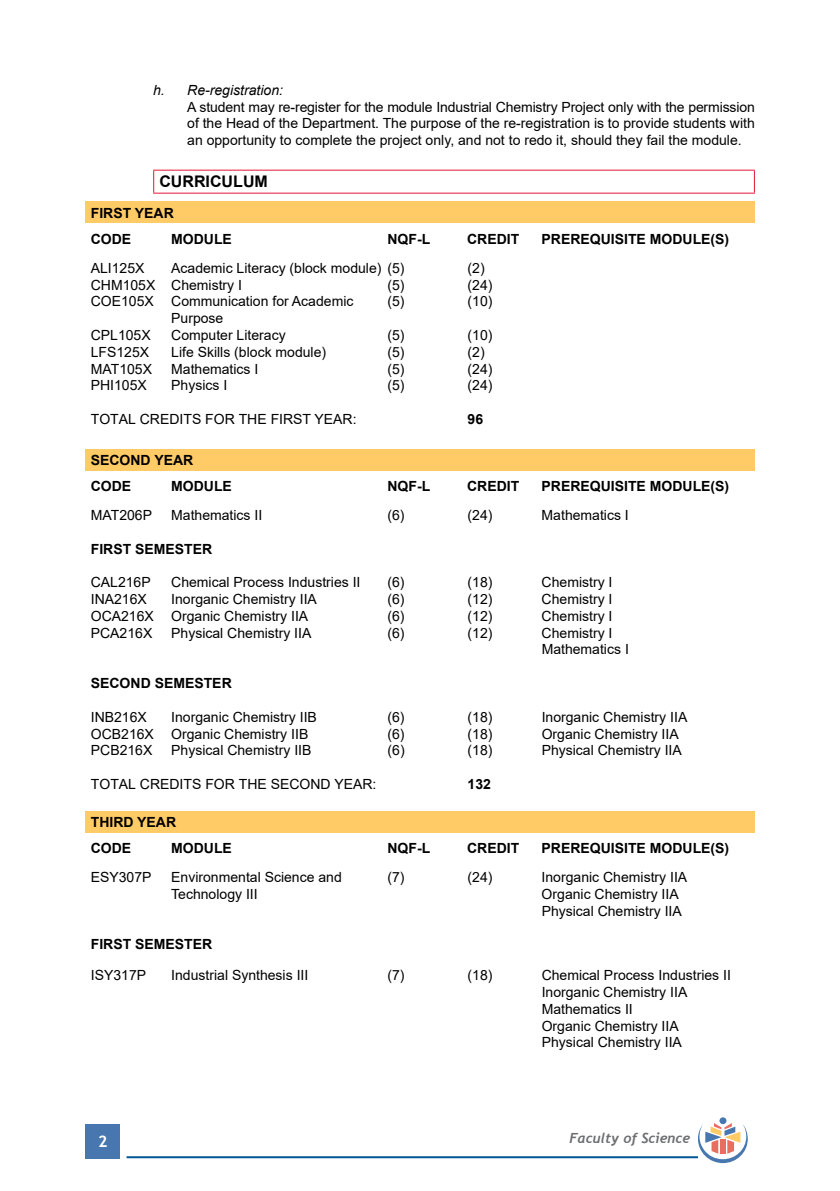
<style>
.page{position:relative;width:840px;height:1191px;background:#fff}
.page>*{position:absolute;margin:0;border:0;box-sizing:border-box;transform-origin:0 0}
.t1{font:700 16px "Arial";color:#000}
.t2{font:700 16px "Trebuchet MS";color:#fff}
.t3{font:14px/16.8px "Arial";color:#000}
.t4{font:700 14px/26.4px "Arial";color:#000}
.t5{font:italic 14px "Arial";color:#000}
.t6{font:italic 700 14px "Trebuchet";color:#6d6e71}
</style>
<div class="page">
<div style="left:86px;top:1124px;width:34px;height:34px;background:#4777ae"></div>
<hr style="left:126px;top:1156px;width:571px;height:2px;background:#005596">
<div style="left:719px;top:1117px;width:7px;height:7px;background:#4777ae;border-radius:50%"></div>
<svg style="left:697px;top:1123px;width:50px;height:40px"></svg>
<hr style="left:153px;top:170px;width:601px;height:1px;background:#e31837">
<svg style="left:153px;top:171px;width:1px;height:22px"></svg>
<svg style="left:753px;top:171px;width:1px;height:22px"></svg>
<hr style="left:153px;top:193px;width:601px;height:1px;background:#e31837">
<div style="left:85px;top:202px;width:669px;height:21px;background:#ffcb66"></div>
<div style="left:85px;top:449px;width:669px;height:21px;background:#ffcb66"></div>
<div style="left:85px;top:811px;width:669px;height:21px;background:#ffcb66"></div>
<p class="t5" style="left:153px;top:81px;width:131px">h. Re-registration:</p>
<p class="t3" style="left:187px;top:99px;width:568px;text-align:justify">A student may re-register for the module Industrial Chemistry Project only with the permission of the Head of the Department. The purpose of the re-registration is to provide students with an opportunity to complete the project only, and not to redo it, should they fail the module.</p>
<p class="t1" style="left:159px;top:171px;width:110px">CURRICULUM</p>
<p class="t4" style="left:91px;top:199px;width:84px">FIRST YEAR<br>CODE</p>
<p class="t4" style="left:171px;top:226px;width:62px">MODULE</p>
<p class="t4" style="left:387px;top:226px;width:44px">NQF-L</p>
<p class="t4" style="left:467px;top:226px;width:54px">CREDIT</p>
<p class="t4" style="left:541px;top:226px;width:189px">PREREQUISITE MODULE(S)</p>
<p class="t3" style="left:91px;top:259px;width:55px">ALI125X</p>
<p class="t3" style="left:171px;top:259px;width:235px">Academic Literacy (block module) (5)</p>
<p class="t3" style="left:467px;top:259px;width:19px">(2)</p>
<p class="t3" style="left:91px;top:276px;width:153px">CHM105X Chemistry I</p>
<p class="t3" style="left:387px;top:276px;width:19px">(5)</p>
<p class="t3" style="left:467px;top:276px;width:26px">(24)</p>
<p class="t3" style="left:91px;top:293px;width:264px">COE105X Communication for Academic</p>
<p class="t3" style="left:387px;top:293px;width:19px">(5)</p>
<p class="t3" style="left:467px;top:293px;width:26px">(10)</p>
<p class="t3" style="left:171px;top:310px;width:54px">Purpose</p>
<p class="t3" style="left:91px;top:327px;width:61px">CPL105X</p>
<p class="t3" style="left:171px;top:327px;width:116px">Computer Literacy</p>
<p class="t3" style="left:387px;top:327px;width:19px">(5)</p>
<p class="t3" style="left:467px;top:327px;width:26px">(10)</p>
<p class="t3" style="left:91px;top:343px;width:60px">LFS125X</p>
<p class="t3" style="left:171px;top:343px;width:156px">Life Skills (block module)</p>
<p class="t3" style="left:387px;top:343px;width:19px">(5)</p>
<p class="t3" style="left:467px;top:343px;width:19px">(2)</p>
<p class="t3" style="left:91px;top:360px;width:63px">MAT105X</p>
<p class="t3" style="left:171px;top:360px;width:89px">Mathematics I</p>
<p class="t3" style="left:387px;top:360px;width:19px">(5)</p>
<p class="t3" style="left:467px;top:360px;width:26px">(24)</p>
<p class="t3" style="left:91px;top:377px;width:58px">PHI105X</p>
<p class="t3" style="left:171px;top:377px;width:58px">Physics I</p>
<p class="t3" style="left:387px;top:377px;width:19px">(5)</p>
<p class="t3" style="left:467px;top:377px;width:26px">(24)</p>
<p class="t3" style="left:91px;top:411px;width:267px">TOTAL CREDITS FOR THE FIRST YEAR:</p>
<p class="t4" style="left:467px;top:406px;width:17px">96</p>
<p class="t4" style="left:91px;top:447px;width:104px">SECOND YEAR<br>CODE</p>
<p class="t4" style="left:171px;top:473px;width:62px">MODULE</p>
<p class="t4" style="left:387px;top:473px;width:44px">NQF-L</p>
<p class="t4" style="left:467px;top:473px;width:54px">CREDIT</p>
<p class="t4" style="left:541px;top:473px;width:189px">PREREQUISITE MODULE(S)</p>
<p class="t3" style="left:91px;top:506px;width:63px">MAT206P</p>
<p class="t3" style="left:171px;top:506px;width:93px">Mathematics II</p>
<p class="t3" style="left:387px;top:506px;width:19px">(6)</p>
<p class="t3" style="left:467px;top:506px;width:26px">(24)</p>
<p class="t3" style="left:541px;top:506px;width:89px">Mathematics I</p>
<p class="t4" style="left:91px;top:535px;width:123px">FIRST SEMESTER</p>
<p class="t3" style="left:91px;top:574px;width:61px">CAL216P</p>
<p class="t3" style="left:171px;top:574px;width:191px">Chemical Process Industries II</p>
<p class="t3" style="left:387px;top:574px;width:19px">(6)</p>
<p class="t3" style="left:467px;top:574px;width:26px">(18)</p>
<p class="t3" style="left:541px;top:574px;width:72px">Chemistry I</p>
<p class="t3" style="left:91px;top:590px;width:58px">INA216X</p>
<p class="t3" style="left:171px;top:590px;width:147px">Inorganic Chemistry IIA</p>
<p class="t3" style="left:387px;top:590px;width:19px">(6)</p>
<p class="t3" style="left:467px;top:590px;width:26px">(12)</p>
<p class="t3" style="left:541px;top:590px;width:72px">Chemistry I</p>
<p class="t3" style="left:91px;top:607px;width:219px">OCA216X Organic Chemistry IIA</p>
<p class="t3" style="left:387px;top:607px;width:19px">(6)</p>
<p class="t3" style="left:467px;top:607px;width:26px">(12)</p>
<p class="t3" style="left:541px;top:607px;width:72px">Chemistry I</p>
<p class="t3" style="left:91px;top:624px;width:63px">PCA216X</p>
<p class="t3" style="left:171px;top:624px;width:142px">Physical Chemistry IIA</p>
<p class="t3" style="left:387px;top:624px;width:19px">(6)</p>
<p class="t3" style="left:467px;top:624px;width:26px">(12)</p>
<p class="t3" style="left:541px;top:624px;width:89px">Chemistry I<br>Mathematics I</p>
<p class="t4" style="left:91px;top:670px;width:142px">SECOND SEMESTER</p>
<p class="t3" style="left:91px;top:708px;width:58px">INB216X</p>
<p class="t3" style="left:171px;top:708px;width:147px">Inorganic Chemistry IIB</p>
<p class="t3" style="left:387px;top:708px;width:19px">(6)</p>
<p class="t3" style="left:467px;top:708px;width:26px">(18)</p>
<p class="t3" style="left:541px;top:708px;width:147px">Inorganic Chemistry IIA</p>
<p class="t3" style="left:91px;top:725px;width:219px">OCB216X Organic Chemistry IIB</p>
<p class="t3" style="left:387px;top:725px;width:19px">(6)</p>
<p class="t3" style="left:467px;top:725px;width:26px">(18)</p>
<p class="t3" style="left:541px;top:725px;width:138px">Organic Chemistry IIA</p>
<p class="t3" style="left:91px;top:742px;width:63px">PCB216X</p>
<p class="t3" style="left:171px;top:742px;width:142px">Physical Chemistry IIB</p>
<p class="t3" style="left:387px;top:742px;width:19px">(6)</p>
<p class="t3" style="left:467px;top:742px;width:26px">(18)</p>
<p class="t3" style="left:541px;top:742px;width:142px">Physical Chemistry IIA</p>
<p class="t3" style="left:91px;top:775px;width:287px">TOTAL CREDITS FOR THE SECOND YEAR:</p>
<p class="t4" style="left:467px;top:771px;width:25px">132</p>
<p class="t4" style="left:91px;top:809px;width:87px">THIRD YEAR<br>CODE</p>
<p class="t4" style="left:171px;top:835px;width:62px">MODULE</p>
<p class="t4" style="left:387px;top:835px;width:44px">NQF-L</p>
<p class="t4" style="left:467px;top:835px;width:54px">CREDIT</p>
<p class="t4" style="left:541px;top:835px;width:189px">PREREQUISITE MODULE(S)</p>
<p class="t3" style="left:91px;top:868px;width:62px">ESY307P</p>
<p class="t3" style="left:171px;top:868px;width:172px">Environmental Science and</p>
<p class="t3" style="left:387px;top:868px;width:19px">(7)</p>
<p class="t3" style="left:467px;top:868px;width:26px">(24)</p>
<p class="t3" style="left:541px;top:868px;width:147px">Inorganic Chemistry IIA</p>
<p class="t3" style="left:171px;top:885px;width:88px">Technology III</p>
<p class="t3" style="left:541px;top:885px;width:142px">Organic Chemistry IIA<br>Physical Chemistry IIA</p>
<p class="t4" style="left:91px;top:931px;width:123px">FIRST SEMESTER</p>
<p class="t3" style="left:91px;top:966px;width:57px">ISY317P</p>
<p class="t3" style="left:171px;top:966px;width:138px">Industrial Synthesis III</p>
<p class="t3" style="left:387px;top:966px;width:19px">(7)</p>
<p class="t3" style="left:467px;top:966px;width:26px">(18)</p>
<p class="t3" style="left:541px;top:966px;width:191px">Chemical Process Industries II<br>Inorganic Chemistry IIA<br>Mathematics II<br>Organic Chemistry IIA<br>Physical Chemistry IIA</p>
<p class="t2" style="left:98px;top:1131px;width:11px">2</p>
<p class="t6" style="left:569px;top:1129px;width:122px">Faculty of Science</p>
</div>
